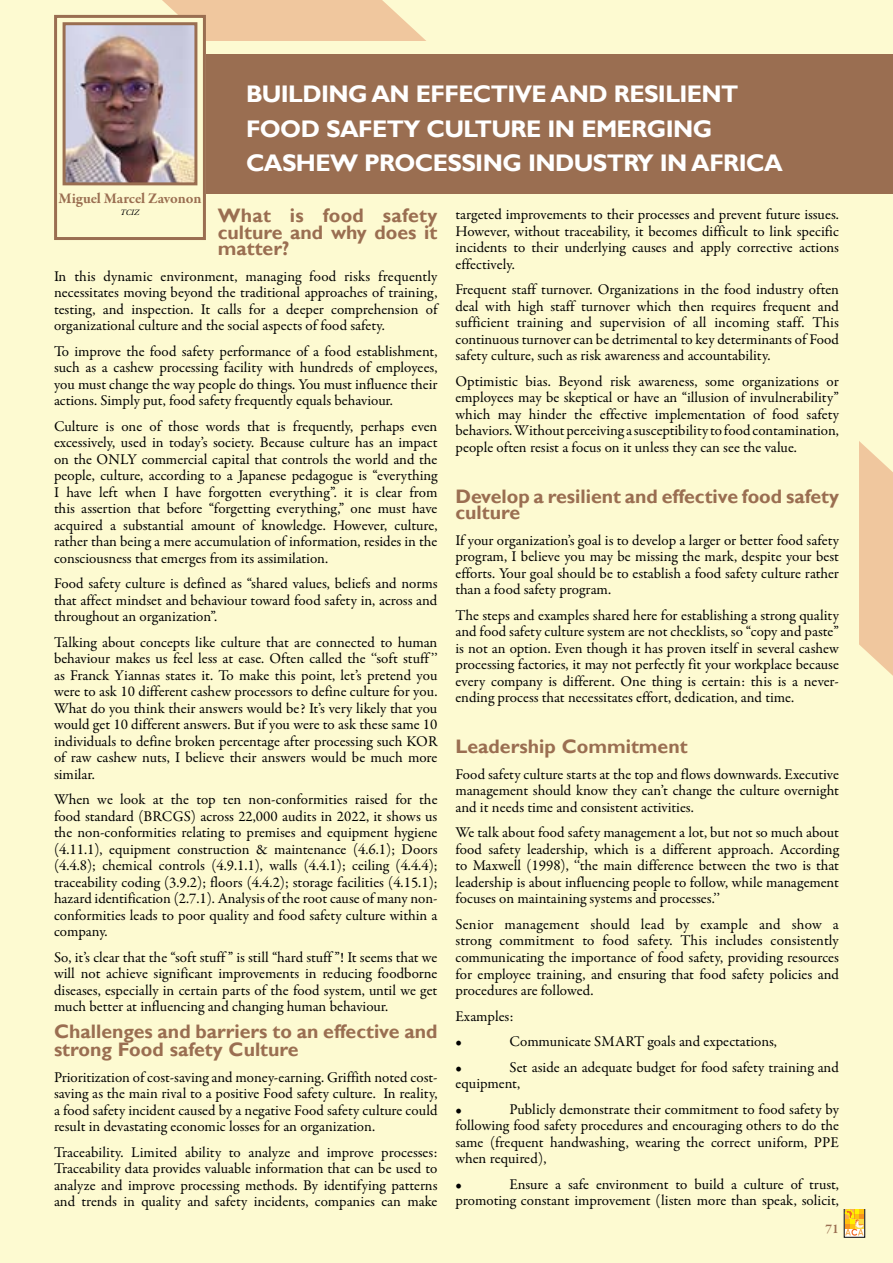
<style>
.page{position:relative;width:893px;height:1263px;background:#fdfad1}
.page>*{position:absolute;margin:0;border:0;box-sizing:border-box;transform-origin:0 0}
.t1{font:700 24px/34.5px "Gill Sans";letter-spacing:-.025em;color:#fff}
.t2{font:700 19.5px/16.5px "Gill Sans";color:#9a6e51}
.t3{font:15px/16.5px "Garamond Premr Pro";color:#000;text-align:justify}
.t4{font:700 15px "Garamond Premr Pro";letter-spacing:-.005em;color:#9a6e51}
.t5{font:600 13.5px "Garamond Premr Pro";color:#9a6e51}
.t6{font:8.4px "Garamond Premr Pro Med It";color:#000}
</style>
<div class="page">
<svg style="left:70px;top:0;width:823px;height:676px"></svg>
<div style="left:54px;top:41px;width:804px;height:1168px;background:#fdfad1"></div>
<div style="left:54px;top:15px;width:152px;height:225px;background:#fdfad1;border:3px solid #9a6e51"></div>
<img style="left:67px;top:26px;width:126px;height:155px">
<div style="left:63px;top:22px;width:134px;height:163px;border:3px solid #9a6e51"></div>
<div style="left:206px;top:55px;width:687px;height:139px;background:#9a6e51"></div>
<svg style="left:844px;top:1209px;width:21px;height:28px"></svg>
<h1 class="t1" style="left:246px;top:77px;width:538px">BUILDING AN EFFECTIVE AND RESILIENT<br>FOOD SAFETY CULTURE IN EMERGING<br>CASHEW PROCESSING INDUSTRY IN AFRICA</h1>
<p class="t4" style="left:59px;top:189px;width:144px">Miguel Marcel Zavonon</p>
<p class="t6" style="left:120px;top:207px;width:21px">TCIZ</p>
<h2 class="t2" style="left:218px;top:208px;width:221px;text-align:justify">What is food safety culture and why does it matter?</h2>
<p class="t3" style="left:54px;top:268px;width:385px">In this dynamic environment, managing food risks frequently necessitates moving beyond the traditional approaches of training, testing, and inspection. It calls for a deeper comprehension of organizational culture and the social aspects of food safety.</p>
<p class="t3" style="left:54px;top:343px;width:385px">To improve the food safety performance of a food establishment, such as a cashew processing facility with hundreds of employees, you must change the way people do things. You must influence their actions. Simply put, food safety frequently equals behaviour.</p>
<p class="t3" style="left:54px;top:418px;width:385px">Culture is one of those words that is frequently, perhaps even excessively, used in today’s society. Because culture has an impact on the ONLY commercial capital that controls the world and the people, culture, according to a Japanese pedagogue is “everything I have left when I have forgotten everything”. it is clear from this assertion that before “forgetting everything,” one must have acquired a substantial amount of knowledge. However, culture, rather than being a mere accumulation of information, resides in the consciousness that emerges from its assimilation.</p>
<p class="t3" style="left:54px;top:575px;width:385px">Food safety culture is defined as “shared values, beliefs and norms that affect mindset and behaviour toward food safety in, across and throughout an organization”.</p>
<p class="t3" style="left:54px;top:634px;width:385px">Talking about concepts like culture that are connected to human behaviour makes us feel less at ease. Often called the ‘‘soft stuff ’’ as Franck Yiannas states it. To make this point, let’s pretend you were to ask 10 different cashew processors to define culture for you.<br>What do you think their answers would be? It’s very likely that you would get 10 different answers. But if you were to ask these same 10 individuals to define broken percentage after processing such KOR of raw cashew nuts, I believe their answers would be much more similar.</p>
<p class="t3" style="left:54px;top:791px;width:385px">When we look at the top ten non-conformities raised for the food standard (BRCGS) across 22,000 audits in 2022, it shows us the non-conformities relating to premises and equipment hygiene (4.11.1), equipment construction &amp; maintenance (4.6.1); Doors (4.4.8); chemical controls (4.9.1.1), walls (4.4.1); ceiling (4.4.4); traceability coding (3.9.2); floors (4.4.2); storage facilities (4.15.1); hazard identification (2.7.1). Analysis of the root cause of many non&shy;conformities leads to poor quality and food safety culture within a company.</p>
<p class="t3" style="left:54px;top:949px;width:385px">So, it’s clear that the “soft stuff ” is still “hard stuff ”! It seems that we will not achieve significant improvements in reducing foodborne diseases, especially in certain parts of the food system, until we get much better at influencing and changing human behaviour.</p>
<h2 class="t2" style="left:54px;top:1023px;width:385px;line-height:18px">Challenges and barriers to an effective and strong Food safety Culture</h2>
<p class="t3" style="left:54px;top:1069px;width:385px">Prioritization of cost-saving and money-earning. Griffith noted cost&shy;saving as the main rival to a positive Food safety culture. In reality, a food safety incident caused by a negative Food safety culture could result in devastating economic losses for an organization.</p>
<p class="t3" style="left:54px;top:1144px;width:385px">Traceability. Limited ability to analyze and improve processes:<br>Traceability data provides valuable information that can be used to analyze and improve processing methods. By identifying patterns and trends in quality and safety incidents, companies can make</p>
<p class="t3" style="left:455px;top:207px;width:385px">targeted improvements to their processes and prevent future issues.<br>However, without traceability, it becomes difficult to link specific incidents to their underlying causes and apply corrective actions effectively.</p>
<p class="t3" style="left:455px;top:282px;width:385px">Frequent staff turnover. Organizations in the food industry often deal with high staff turnover which then requires frequent and sufficient training and supervision of all incoming staff. This continuous turnover can be detrimental to key determinants of Food safety culture, such as risk awareness and accountability.</p>
<p class="t3" style="left:455px;top:373px;width:385px">Optimistic bias. Beyond risk awareness, some organizations or employees may be skeptical or have an “illusion of invulnerability” which may hinder the effective implementation of food safety behaviors. Without perceiving a susceptibility to food contamination, people often resist a focus on it unless they can see the value.</p>
<h2 class="t2" style="left:455px;top:489px;width:385px">Develop a resilient and effective food safety culture</h2>
<p class="t3" style="left:455px;top:532px;width:385px">If your organization’s goal is to develop a larger or better food safety program, I believe you may be missing the mark, despite your best efforts. Your goal should be to establish a food safety culture rather than a food safety program.</p>
<p class="t3" style="left:455px;top:607px;width:385px">The steps and examples shared here for establishing a strong quality and food safety culture system are not checklists, so “copy and paste” is not an option. Even though it has proven itself in several cashew processing factories, it may not perfectly fit your workplace because every company is different. One thing is certain: this is a never&shy;ending process that necessitates effort, dedication, and time.</p>
<h2 class="t2" style="left:455px;top:739px;width:234px">Leadership Commitment</h2>
<p class="t3" style="left:455px;top:766px;width:385px">Food safety culture starts at the top and flows downwards. Executive management should know they can’t change the culture overnight and it needs time and consistent activities.</p>
<p class="t3" style="left:455px;top:825px;width:385px">We talk about food safety management a lot, but not so much about food safety leadership, which is a different approach. According to Maxwell (1998), ‘‘the main difference between the two is that leadership is about influencing people to follow, while management focuses on maintaining systems and processes.’’</p>
<p class="t3" style="left:455px;top:916px;width:385px">Senior management should lead by example and show a strong commitment to food safety. This includes consistently communicating the importance of food safety, providing resources for employee training, and ensuring that food safety policies and procedures are followed.</p>
<p class="t3" style="left:455px;top:1003px;width:59px;line-height:25.5px">Examples: •</p>
<p class="t3" style="left:509px;top:1033px;width:269px">Communicate SMART goals and expectations,</p>
<p class="t3" style="left:455px;top:1059px;width:385px;text-indent:54px">Set aside an adequate budget for food safety training and equipment,</p>
<p class="t3" style="left:455px;top:1101px;width:8px">•</p>
<p class="t3" style="left:455px;top:1059px;width:8px">•</p>
<p class="t3" style="left:455px;top:1101px;width:385px;text-indent:54px">Publicly demonstrate their commitment to food safety by following food safety procedures and encouraging others to do the same (frequent handwashing, wearing the correct uniform, PPE when required),</p>
<p class="t3" style="left:455px;top:1176px;width:8px">•</p>
<p class="t3" style="left:455px;top:1176px;width:385px;text-align:right">Ensure a safe environment to build a culture of trust, promoting constant improvement (listen more than speak, solicit,</p>
<p class="t5" style="left:825px;top:1221px;width:15px">71</p>
</div>
